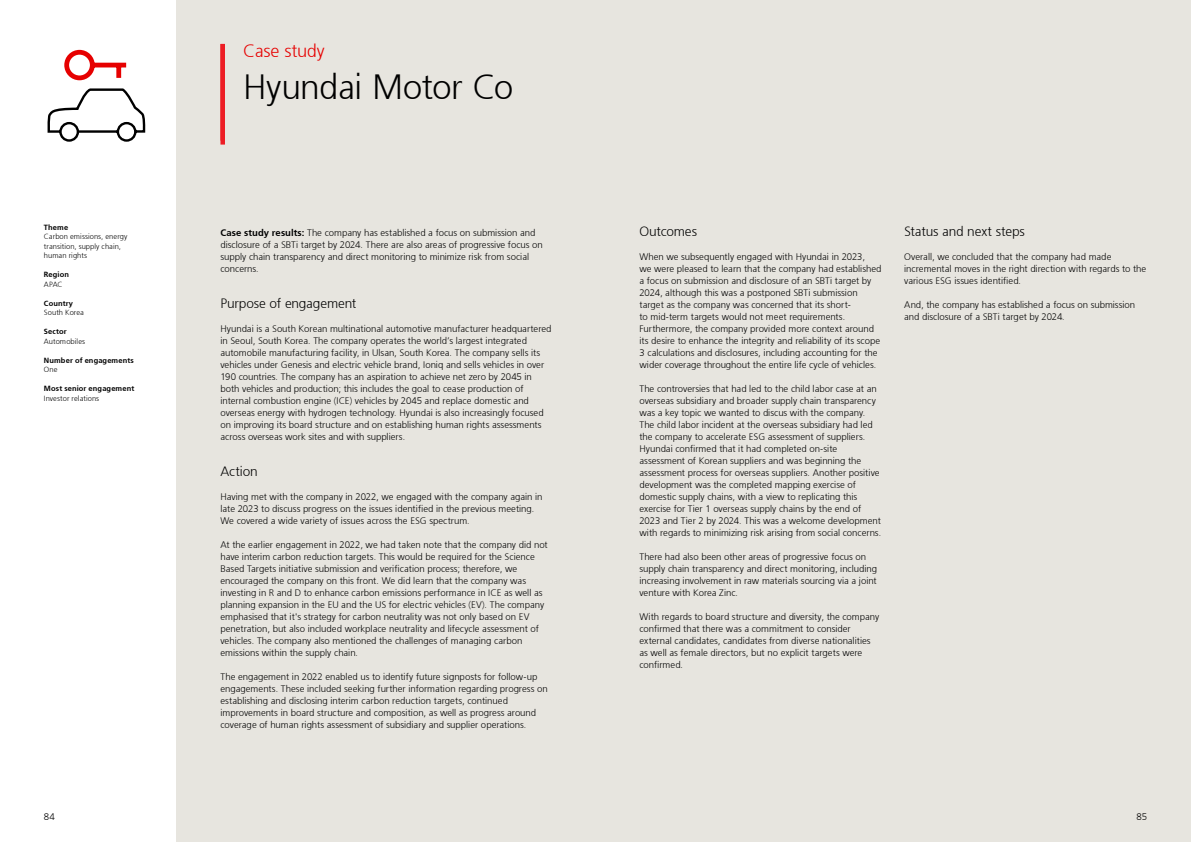
<style>
.page{position:relative;width:1191px;height:842px;background:#fff}
.page>*{position:absolute;margin:0;border:0;box-sizing:border-box;transform-origin:0 0}
.UBS_Title_60{font:300 35px "Frutiger 45";letter-spacing:-.02em;color:#000}
.UBS_Title_60-2{font:300 18px "Frutiger 45";letter-spacing:-.01em;color:#e60000}
.UBS_Subheadline_13_5_grid{font:300 13.5px "Frutiger 45";letter-spacing:-.01em;color:#000}
.UBS_Copy_text_9_5_grid{font:300 9.5px/12px "Frutiger 45";color:#000}
.UBS_Page_number_right_9_5{font:300 9.5px "Frutiger 45";color:#000}
.UBS_Caption_7_5{font:300 7.5px/9.5px "Frutiger 45";letter-spacing:.01em;color:#000}
.UBS_Caption_7_5-2{font:300 7.5px/9.5px "Frutiger 45";letter-spacing:.015em;color:#000}
.s1{font-style:inherit}
</style>
<div class="page">
<div style="left:177px;top:0;width:1014px;height:842px;background:#e7e5df"></div>
<svg style="left:47px;top:49px;width:99px;height:93px"></svg>
<div style="left:220px;top:44px;width:5px;height:101px;background:#ed1d24"></div>
<p class="UBS_Caption_7_5-2" style="left:44px;top:222px;width:26px">Theme</p>
<p class="UBS_Caption_7_5" style="left:44px;top:232px;width:85px">Carbon emissions, energy transition, supply chain, human rights</p>
<p class="UBS_Caption_7_5-2" style="left:44px;top:270px;width:27px">Region<br><span class="s1">APAC</span></p>
<p class="UBS_Caption_7_5-2" style="left:44px;top:298px;width:31px">Country</p>
<p class="UBS_Caption_7_5" style="left:44px;top:308px;width:42px">South Korea</p>
<p class="UBS_Caption_7_5" style="left:44px;top:327px;width:43px"><span class="s1">Sector<br></span>Automobiles</p>
<p class="UBS_Caption_7_5-2" style="left:44px;top:355px;width:91px">Number of engagements</p>
<p class="UBS_Caption_7_5" style="left:44px;top:365px;width:15px">One</p>
<p class="UBS_Caption_7_5-2" style="left:44px;top:384px;width:92px">Most senior engagement</p>
<p class="UBS_Caption_7_5" style="left:44px;top:393px;width:57px">Investor relations</p>
<p class="UBS_Copy_text_9_5_grid" style="left:44px;top:811px;width:12px">84</p>
<p class="UBS_Title_60-2" style="left:243px;top:40px;width:83px">Case study</p>
<p class="UBS_Title_60" style="left:243px;top:66px;width:272px">Hyundai Motor Co</p>
<p class="UBS_Copy_text_9_5_grid" style="left:220px;top:227px;width:324px"><span class="s1">Case study results:</span> The company has established a focus on submission and disclosure of a SBTi target by 2024. There are also areas of progressive focus on supply chain transparency and direct monitoring to minimize risk from social concerns.</p>
<p class="UBS_Subheadline_13_5_grid" style="left:220px;top:296px;width:137px">Purpose of engagement</p>
<p class="UBS_Copy_text_9_5_grid" style="left:220px;top:323px;width:332px">Hyundai is a South Korean multinational automotive manufacturer headquartered in Seoul, South Korea. The company operates the world’s largest integrated automobile manufacturing facility, in Ulsan, South Korea. The company sells its vehicles under Genesis and electric vehicle brand, Ioniq and sells vehicles in over 190 countries. The company has an aspiration to achieve net zero by 2045 in both vehicles and production; this includes the goal to cease production of internal combustion engine (ICE) vehicles by 2045 and replace domestic and overseas energy with hydrogen technology. Hyundai is also increasingly focused on improving its board structure and on establishing human rights assessments across overseas work sites and with suppliers.</p>
<p class="UBS_Subheadline_13_5_grid" style="left:220px;top:464px;width:39px">Action</p>
<p class="UBS_Copy_text_9_5_grid" style="left:220px;top:491px;width:324px">Having met with the company in 2022, we engaged with the company again in late 2023 to discuss progress on the issues identified in the previous meeting.<br>We covered a wide variety of issues across the ESG spectrum.</p>
<p class="UBS_Copy_text_9_5_grid" style="left:220px;top:539px;width:329px">At the earlier engagement in 2022, we had taken note that the company did not have interim carbon reduction targets. This would be required for the Science Based Targets initiative submission and verification process; therefore, we encouraged the company on this front. We did learn that the company was investing in R and D to enhance carbon emissions performance in ICE as well as planning expansion in the EU and the US for electric vehicles (EV). The company emphasised that it's strategy for carbon neutrality was not only based on EV penetration, but also included workplace neutrality and lifecycle assessment of vehicles. The company also mentioned the challenges of managing carbon emissions within the supply chain.</p>
<p class="UBS_Copy_text_9_5_grid" style="left:220px;top:671px;width:329px">The engagement in 2022 enabled us to identify future signposts for follow-up engagements. These included seeking further information regarding progress on establishing and disclosing interim carbon reduction targets, continued improvements in board structure and composition, as well as progress around coverage of human rights assessment of subsidiary and supplier operations.</p>
<p class="UBS_Subheadline_13_5_grid" style="left:639px;top:224px;width:59px">Outcomes</p>
<p class="UBS_Copy_text_9_5_grid" style="left:639px;top:251px;width:243px">When we subsequently engaged with Hyundai in 2023,<br>we were pleased to learn that the company had established a focus on submission and disclosure of an SBTi target by 2024, although this was a postponed SBTi submission target as the company was concerned that its short-<br>to mid-term targets would not meet requirements.<br>Furthermore, the company provided more context around its desire to enhance the integrity and reliability of its scope 3 calculations and disclosures, including accounting for the wider coverage throughout the entire life cycle of vehicles.</p>
<p class="UBS_Copy_text_9_5_grid" style="left:639px;top:383px;width:243px">The controversies that had led to the child labor case at an overseas subsidiary and broader supply chain transparency was a key topic we wanted to discus with the company.<br>The child labor incident at the overseas subsidiary had led the company to accelerate ESG assessment of suppliers.<br>Hyundai confirmed that it had completed on-site assessment of Korean suppliers and was beginning the assessment process for overseas suppliers. Another positive development was the completed mapping exercise of domestic supply chains, with a view to replicating this exercise for Tier 1 overseas supply chains by the end of 2023 and Tier 2 by 2024. This was a welcome development with regards to minimizing risk arising from social concerns.</p>
<p class="UBS_Copy_text_9_5_grid" style="left:639px;top:551px;width:239px">There had also been other areas of progressive focus on supply chain transparency and direct monitoring, including increasing involvement in raw materials sourcing via a joint venture with Korea Zinc.</p>
<p class="UBS_Copy_text_9_5_grid" style="left:639px;top:611px;width:241px">With regards to board structure and diversity, the company confirmed that there was a commitment to consider external candidates, candidates from diverse nationalities as well as female directors, but no explicit targets were confirmed.</p>
<p class="UBS_Subheadline_13_5_grid" style="left:904px;top:224px;width:122px">Status and next steps</p>
<p class="UBS_Copy_text_9_5_grid" style="left:904px;top:251px;width:243px">Overall, we concluded that the company had made incremental moves in the right direction with regards to the various ESG issues identified.</p>
<p class="UBS_Copy_text_9_5_grid" style="left:904px;top:299px;width:232px">And, the company has established a focus on submission and disclosure of a SBTi target by 2024.</p>
<p class="UBS_Page_number_right_9_5" style="left:1136px;top:811px;width:12px">85</p>
</div>
